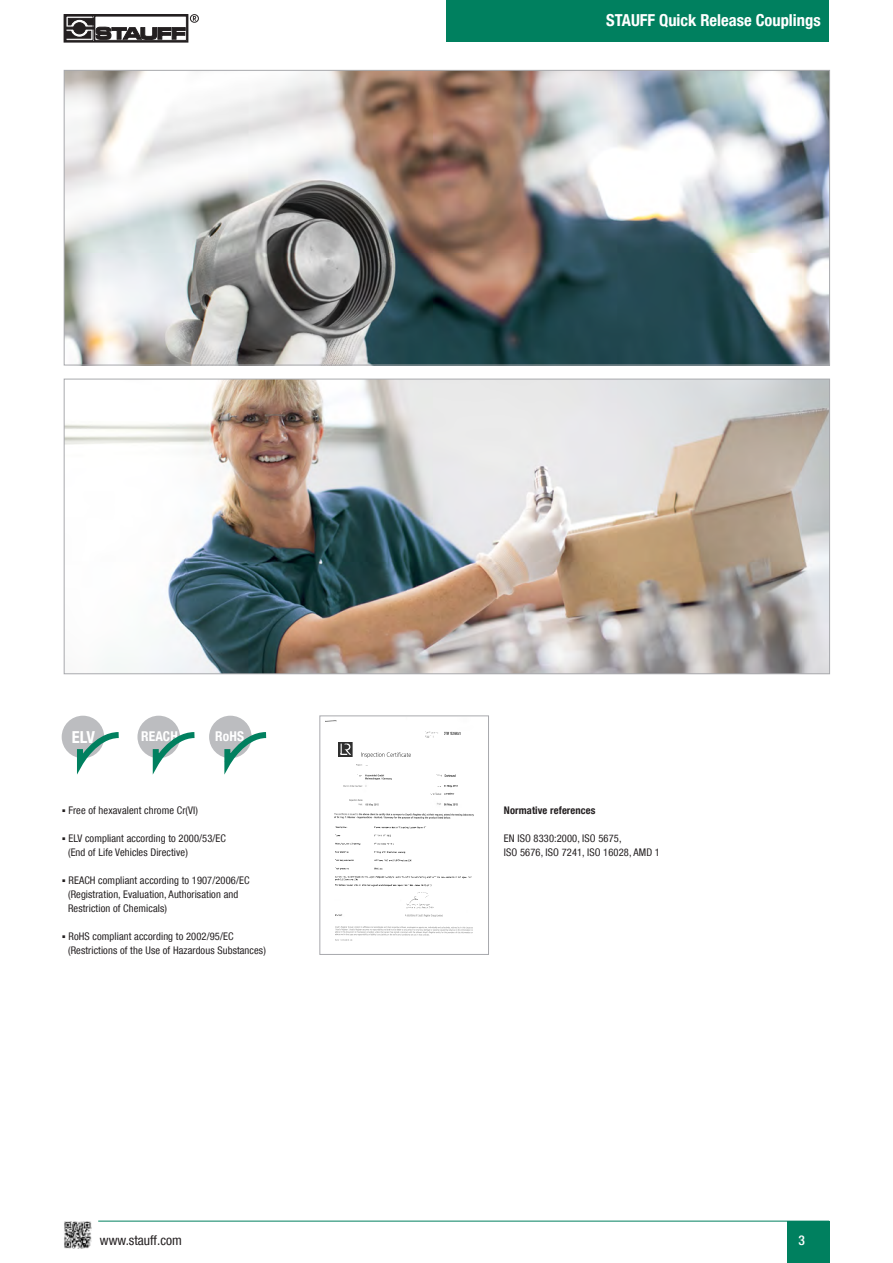
<style>
.page{position:relative;width:893px;height:1263px;background:#fff}
.page>*{position:absolute;margin:0;border:0;box-sizing:border-box;transform-origin:0 0}
.t1{font:700 condensed 16.5px "Helvetica Neue LT Com";color:#fff}
.t2{font:condensed 13.5px "Helvetica Neue LT Com";color:#231f20}
.t3{font:700 condensed 13.5px "Helvetica Neue LT Com";letter-spacing:.01em;color:#fff}
.t4{font:500 condensed 13.5px "Helvetica Neue LT Com";color:#fff}
.t5{font:condensed 10.5px/14.1px "Helvetica Neue LT Com";letter-spacing:.01em;color:#231f20}
.t6{font:700 condensed 10.5px "Helvetica Neue LT Com";letter-spacing:.01em;color:#231f20}
</style>
<div class="page">
<div style="left:446px;top:0;width:383px;height:42px;background:#00805f"></div>
<div style="left:787px;top:1221px;width:42px;height:42px;background:#00805f"></div>
<hr style="left:64px;top:1221px;width:765px;height:1px;background:#00805f">
<svg style="left:64px;top:1220px;width:37px;height:29px"></svg>
<div style="left:64px;top:14px;width:124px;height:28px;border:1px solid #231f20"></div>
<svg style="left:68px;top:25px;width:23px;height:6px"></svg>
<div style="left:66px;top:16px;width:27px;height:24px;border:1px solid #231f20"></div>
<div style="left:190px;top:14px;width:9px;height:9px;border:1px solid #231f20;border-radius:50%"></div>
<svg style="left:193px;top:16px;width:3px;height:5px"></svg>
<svg style="left:68px;top:18px;width:26px;height:7px"></svg>
<svg style="left:66px;top:31px;width:25px;height:7px"></svg>
<svg style="left:71px;top:20px;width:17px;height:16px"></svg>
<div style="left:71px;top:20px;width:17px;height:16px;border:1px solid #fff;border-radius:50%"></div>
<div style="left:74px;top:23px;width:11px;height:11px;background:#231f20;border-radius:50%"></div>
<div style="left:74px;top:23px;width:11px;height:11px;border:1px solid #231f20;border-radius:50%"></div>
<hr style="left:66px;top:27px;width:28px;height:2px;background:#231f20">
<svg style="left:96px;top:27px;width:89px;height:13px"></svg>
<img style="left:66px;top:381px;width:762px;height:291px">
<img style="left:66px;top:72px;width:762px;height:291px">
<img style="left:325px;top:720px;width:149px;height:221px">
<img style="left:335px;top:826px;width:136px;height:89px">
<img style="left:335px;top:926px;width:138px;height:14px">
<img style="left:335px;top:813px;width:138px;height:6px">
<img style="left:339px;top:742px;width:13px;height:14px">
<img style="left:362px;top:752px;width:48px;height:5px">
<img style="left:366px;top:774px;width:26px;height:6px">
<img style="left:349px;top:799px;width:30px;height:6px">
<img style="left:406px;top:914px;width:37px;height:2px">
<svg style="left:445px;top:732px;width:16px;height:2px"></svg>
<svg style="left:425px;top:732px;width:13px;height:5px"></svg>
<svg style="left:444px;top:803px;width:13px;height:2px"></svg>
<svg style="left:344px;top:785px;width:19px;height:2px"></svg>
<svg style="left:326px;top:720px;width:10px;height:2px"></svg>
<svg style="left:357px;top:764px;width:11px;height:2px"></svg>
<svg style="left:431px;top:785px;width:26px;height:10px"></svg>
<svg style="left:436px;top:775px;width:19px;height:2px"></svg>
<svg style="left:357px;top:774px;width:6px;height:2px"></svg>
<div style="left:320px;top:716px;width:169px;height:239px;border:1px solid #a8a9ad"></div>
<div style="left:62px;top:716px;width:42px;height:42px;background:#bcbdc0;border-radius:50%"></div>
<svg style="left:74px;top:729px;width:45px;height:40px"></svg>
<div style="left:137px;top:716px;width:43px;height:42px;background:#bcbdc0;border-radius:50%"></div>
<svg style="left:150px;top:729px;width:45px;height:40px"></svg>
<div style="left:209px;top:716px;width:43px;height:42px;background:#bcbdc0;border-radius:50%"></div>
<svg style="left:221px;top:729px;width:46px;height:40px"></svg>
<h1 class="t1" style="left:606px;top:10px;width:216px">STAUFF Quick Release Couplings</h1>
<h1 class="t1" style="left:72px;top:727px;width:25px">ELV</h1>
<p class="t3" style="left:141px;top:728px;width:38px">REACH</p>
<p class="t3" style="left:215px;top:728px;width:30px">RoHS</p>
<p class="t5" style="left:62px;top:803px;width:138px">▪ Free of hexavalent chrome Cr(VI)</p>
<p class="t5" style="left:68px;top:831px;width:159px;text-indent:-6px">▪ ELV compliant according to 2000/53/EC (End of Life Vehicles Directive)</p>
<p class="t5" style="left:68px;top:873px;width:183px;text-indent:-6px">▪ REACH compliant according to 1907/2006/EC (Registration, Evaluation, Authorisation and<br>Restriction of Chemicals)</p>
<p class="t5" style="left:68px;top:929px;width:199px;text-indent:-6px">▪ RoHS compliant according to 2002/95/EC (Restrictions of the Use of Hazardous Substances)</p>
<p class="t6" style="left:504px;top:804px;width:93px">Normative references</p>
<p class="t5" style="left:504px;top:831px;width:158px">EN ISO 8330:2000, ISO 5675,<br>ISO 5676, ISO 7241, ISO 16028, AMD 1</p>
<p class="t2" style="left:100px;top:1232px;width:83px">www.stauff.com</p>
<p class="t4" style="left:798px;top:1232px;width:8px">3</p>
</div>
